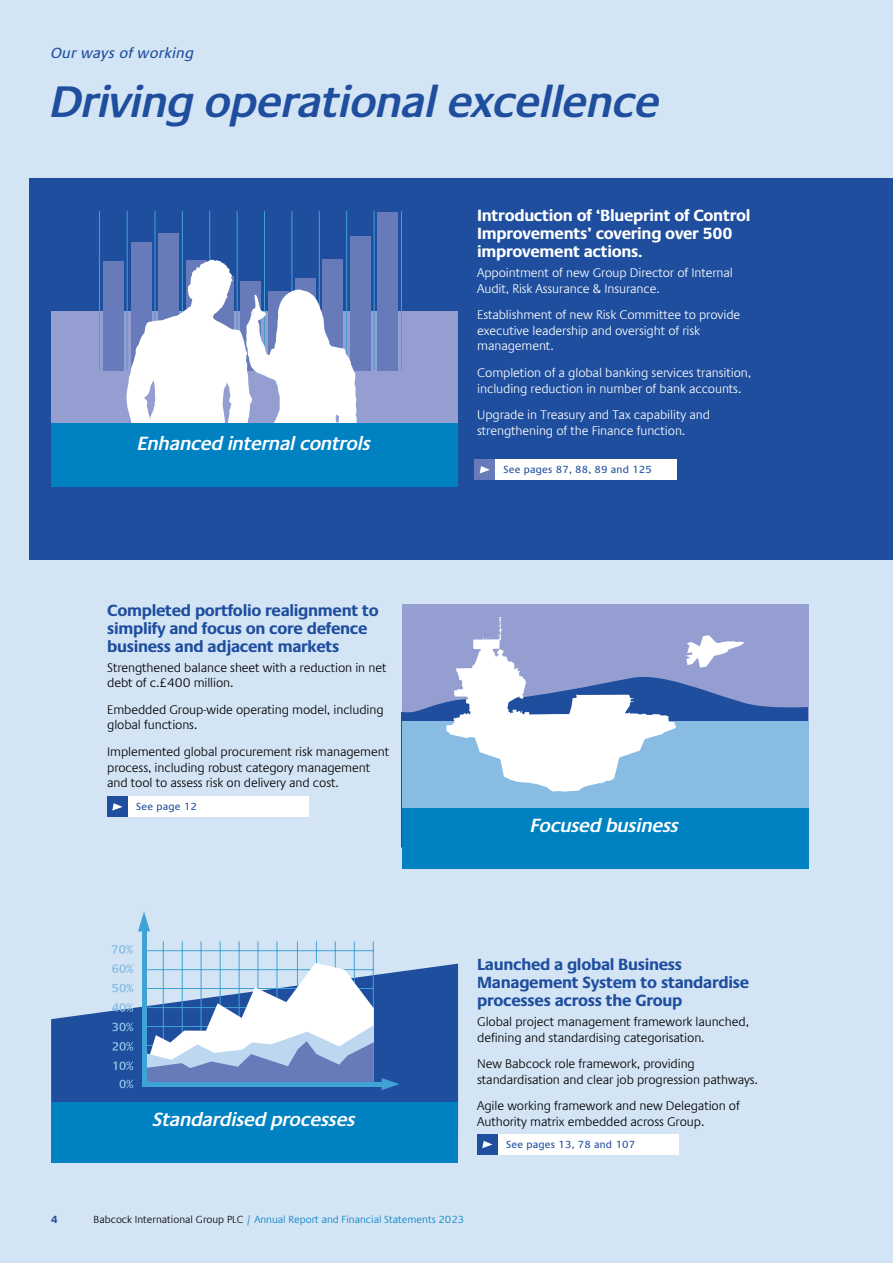
<style>
.page{position:relative;width:893px;height:1263px;background:#d3e4f5}
.page>*{position:absolute;margin:0;border:0;box-sizing:border-box;transform-origin:0 0}
.t1{font:italic 600 45px "Praxis Com";letter-spacing:-.02em;color:#1e4e9d}
.t2{font:italic 600 19.5px "Praxis Com";letter-spacing:-.02em;color:#fff}
.t3{font:700 16.5px/18px "Praxis Com";letter-spacing:-.02em;color:#1e4e9d}
.t4{font:700 16.5px/18px "Praxis Com";letter-spacing:-.02em;color:#fff}
.t5{font:italic 15px "Praxis Com";letter-spacing:.02em;color:#1e4e9d}
.t6{font:300 12.75px/15.8px "Praxis Com";letter-spacing:-.01em;color:#000}
.t7{font:300 12.75px/15.8px "Praxis Com";letter-spacing:-.01em;color:#fff}
.t8{font:300 10.5px "Praxis Com";color:#0082c2}
.t9{font:10.5px "Praxis Com";letter-spacing:.02em;color:#1e4e9d}
.t10{font:700 10.5px "Praxis Com";color:#1e4e9d}
.s1{color:#000}
</style>
<div class="page">
<div style="left:30px;top:179px;width:863px;height:381px;background:#1e4e9d"></div>
<svg style="left:51px;top:964px;width:407px;height:138px;fill:#1e4e9d"></svg>
<hr style="left:147px;top:950px;width:227px;height:1px;background:#3fa3d6">
<hr style="left:163px;top:941px;width:1px;height:133px;background:#3fa3d6">
<hr style="left:182px;top:941px;width:1px;height:133px;background:#3fa3d6">
<hr style="left:201px;top:941px;width:1px;height:133px;background:#3fa3d6">
<hr style="left:220px;top:941px;width:1px;height:133px;background:#3fa3d6">
<hr style="left:239px;top:941px;width:1px;height:133px;background:#3fa3d6">
<hr style="left:258px;top:941px;width:1px;height:133px;background:#3fa3d6">
<hr style="left:277px;top:941px;width:1px;height:133px;background:#3fa3d6">
<hr style="left:297px;top:941px;width:1px;height:133px;background:#3fa3d6">
<hr style="left:316px;top:941px;width:1px;height:133px;background:#3fa3d6">
<hr style="left:335px;top:941px;width:1px;height:133px;background:#3fa3d6">
<hr style="left:354px;top:941px;width:1px;height:133px;background:#3fa3d6">
<hr style="left:373px;top:941px;width:1px;height:133px;background:#3fa3d6">
<svg style="left:146px;top:963px;width:228px;height:119px"></svg>
<hr style="left:142px;top:931px;width:4px;height:153px;background:#3fa3d6">
<svg style="left:138px;top:912px;width:12px;height:19px"></svg>
<hr style="left:142px;top:1082px;width:241px;height:4px;background:#3fa3d6">
<svg style="left:382px;top:1078px;width:18px;height:12px"></svg>
<svg style="left:112px;top:945px;width:21px;height:9px"></svg>
<svg style="left:119px;top:1079px;width:14px;height:9px"></svg>
<svg style="left:112px;top:1042px;width:21px;height:9px"></svg>
<svg style="left:113px;top:1061px;width:20px;height:9px"></svg>
<svg style="left:112px;top:1003px;width:21px;height:9px"></svg>
<svg style="left:112px;top:1022px;width:21px;height:9px"></svg>
<svg style="left:112px;top:964px;width:21px;height:9px"></svg>
<svg style="left:112px;top:984px;width:21px;height:8px"></svg>
<div style="left:51px;top:1102px;width:407px;height:61px;background:#0082c2"></div>
<div style="left:402px;top:604px;width:407px;height:215px;background:#949ed0"></div>
<svg style="left:402px;top:681px;width:406px;height:41px"></svg>
<svg style="left:686px;top:635px;width:58px;height:33px"></svg>
<div style="left:51px;top:311px;width:407px;height:155px;background:#949ed0"></div>
<div style="left:103px;top:261px;width:21px;height:109px;background:#677bbb"></div>
<div style="left:131px;top:242px;width:20px;height:128px;background:#677bbb"></div>
<div style="left:158px;top:233px;width:21px;height:106px;background:#677bbb"></div>
<div style="left:350px;top:236px;width:21px;height:135px;background:#677bbb"></div>
<div style="left:377px;top:212px;width:21px;height:159px;background:#677bbb"></div>
<hr style="left:99px;top:211px;width:1px;height:159px;background:#3fa3d6">
<hr style="left:127px;top:211px;width:1px;height:159px;background:#3fa3d6">
<hr style="left:155px;top:211px;width:1px;height:159px;background:#3fa3d6">
<hr style="left:182px;top:211px;width:1px;height:159px;background:#3fa3d6">
<hr style="left:209px;top:211px;width:1px;height:159px;background:#3fa3d6">
<hr style="left:237px;top:211px;width:1px;height:159px;background:#3fa3d6">
<hr style="left:264px;top:211px;width:1px;height:159px;background:#3fa3d6">
<hr style="left:291px;top:211px;width:1px;height:159px;background:#3fa3d6">
<hr style="left:319px;top:211px;width:1px;height:159px;background:#3fa3d6">
<hr style="left:346px;top:211px;width:1px;height:159px;background:#3fa3d6">
<hr style="left:374px;top:211px;width:1px;height:159px;background:#3fa3d6">
<hr style="left:401px;top:211px;width:1px;height:159px;background:#3fa3d6">
<svg style="left:123px;top:260px;width:234px;height:163px"></svg>
<div style="left:51px;top:423px;width:407px;height:22px;background:#0082c2"></div>
<div style="left:51px;top:426px;width:407px;height:60px;background:#0082c2"></div>
<div style="left:402px;top:722px;width:407px;height:89px;background:#88bce2"></div>
<div style="left:402px;top:808px;width:407px;height:61px;background:#0082c2"></div>
<svg style="left:446px;top:617px;width:230px;height:174px"></svg>
<div style="left:495px;top:460px;width:181px;height:20px;background:#fff"></div>
<div style="left:475px;top:460px;width:20px;height:20px;background:#677bbb"></div>
<svg style="left:480px;top:466px;width:10px;height:7px"></svg>
<div style="left:128px;top:797px;width:181px;height:20px;background:#fff"></div>
<div style="left:107px;top:797px;width:21px;height:20px;background:#1e4e9d"></div>
<svg style="left:112px;top:803px;width:11px;height:7px"></svg>
<div style="left:498px;top:1134px;width:181px;height:21px;background:#fff"></div>
<div style="left:477px;top:1134px;width:21px;height:21px;background:#1e4e9d"></div>
<svg style="left:482px;top:1141px;width:11px;height:7px"></svg>
<p class="t5" style="left:51px;top:44px;width:145px">Our ways of working</p>
<h1 class="t1" style="left:51px;top:75px;width:612px">Driving operational excellence</h1>
<h2 class="t2" style="left:138px;top:431px;width:235px">Enhanced internal controls</h2>
<p class="t4" style="left:477px;top:206px;width:275px">Introduction of ‘Blueprint of Control<br>Improvements’ covering over 500 improvement actions.</p>
<p class="t7" style="left:477px;top:265px;width:257px">Appointment of new Group Director of Internal<br>Audit, Risk Assurance &amp; Insurance.</p>
<p class="t7" style="left:477px;top:307px;width:265px">Establishment of new Risk Committee to provide executive leadership and oversight of risk management.</p>
<p class="t7" style="left:477px;top:365px;width:275px">Completion of a global banking services transition, including reduction in number of bank accounts.</p>
<p class="t7" style="left:477px;top:407px;width:234px">Upgrade in Treasury and Tax capability and strengthening of the Finance function.</p>
<p class="t9" style="left:503px;top:464px;width:150px">See pages 87, 88, 89 and 125</p>
<p class="t3" style="left:107px;top:601px;width:273px">Completed portfolio realignment to simplify and focus on core defence business and adjacent markets</p>
<p class="t6" style="left:107px;top:659px;width:281px">Strengthened balance sheet with a reduction in net debt of c.£400 million.</p>
<p class="t6" style="left:107px;top:701px;width:278px">Embedded Group-wide operating model, including global functions.</p>
<p class="t6" style="left:107px;top:744px;width:283px">Implemented global procurement risk management process, including robust category management and tool to assess risk on delivery and cost.</p>
<p class="t9" style="left:136px;top:801px;width:62px">See page 12</p>
<h2 class="t2" style="left:531px;top:814px;width:150px">Focused business</h2>
<h2 class="t2" style="left:153px;top:1107px;width:204px">Standardised processes</h2>
<p class="t3" style="left:477px;top:955px;width:274px">Launched a global Business<br>Management System to standardise processes across the Group</p>
<p class="t6" style="left:477px;top:1014px;width:273px">Global project management framework launched, defining and standardising categorisation.</p>
<p class="t6" style="left:477px;top:1056px;width:282px">New Babcock role framework, providing standardisation and clear job progression pathways.</p>
<p class="t6" style="left:477px;top:1098px;width:264px">Agile working framework and new Delegation of<br>Authority matrix embedded across Group.</p>
<p class="t9" style="left:506px;top:1138px;width:131px">See pages 13, 78 and 107</p>
<p class="t10" style="left:51px;top:1213px;width:8px">4</p>
<p class="t8" style="left:94px;top:1214px;width:372px"><span class="s1">Babcock International Group PLC</span> / Annual Report and Financial Statements 2023</p>
</div>
